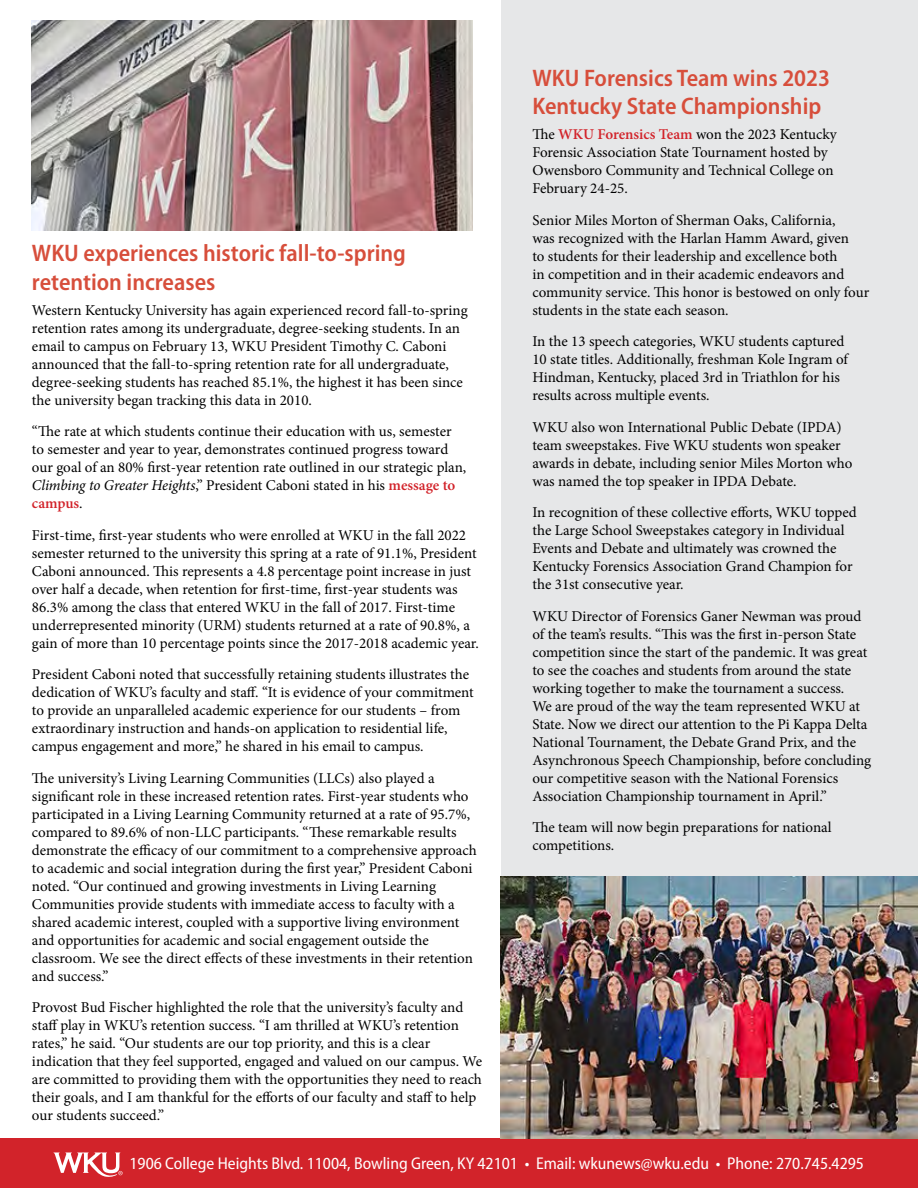
<style>
.page{position:relative;width:918px;height:1188px;background:#fff}
.page>*{position:absolute;margin:0;border:0;box-sizing:border-box;transform-origin:0 0}
.t1{font:600 semi-condensed 24px/28.8px "Myriad Pro";color:#d74e3b}
.t2{font:semi-condensed 17.1px "Myriad Pro";color:#fff}
.t3{font:15px/18px "Minion Pro";color:#000}
.s1{font-style:italic}
.s2{font-weight:600;color:#d2232a}
</style>
<div class="page">
<div style="left:501px;top:0;width:417px;height:1121px;background:#e6e7e8"></div>
<div style="left:0;top:1139px;width:918px;height:49px;background:#d2232a"></div>
<svg style="left:54px;top:1153px;width:69px;height:24px"></svg>
<img style="left:32px;top:20px;width:440px;height:210px">
<img style="left:501px;top:876px;width:417px;height:263px">
<h1 class="t1" style="left:32px;top:238px;width:375px">WKU experiences historic fall-to-spring retention increases</h1>
<p class="t3" style="left:32px;top:301px;width:437px">Western Kentucky University has again experienced record fall-to-spring retention rates among its undergraduate, degree-seeking students. In an email to campus on February 13, WKU President Timothy C. Caboni announced that the fall-to-spring retention rate for all undergraduate, degree-seeking students has reached 85.1%, the highest it has been since the university began tracking this data in 2010.</p>
<p class="t3" style="left:32px;top:422px;width:436px">“The rate at which students continue their education with us, semester to semester and year to year, demonstrates continued progress toward our goal of an 80% first-year retention rate outlined in our strategic plan, <span class="s1">Climbing to Greater Heights</span>,” President Caboni stated in his <span class="s2">message to campus</span>.</p>
<p class="t3" style="left:32px;top:526px;width:449px">First-time, first-year students who were enrolled at WKU in the fall 2022 semester returned to the university this spring at a rate of 91.1%, President Caboni announced. This represents a 4.8 percentage point increase in just over half a decade, when retention for first-time, first-year students was 86.3% among the class that entered WKU in the fall of 2017. First-time underrepresented minority (URM) students returned at a rate of 90.8%, a gain of more than 10 percentage points since the 2017-2018 academic year.</p>
<p class="t3" style="left:32px;top:665px;width:443px">President Caboni noted that successfully retaining students illustrates the dedication of WKU’s faculty and staff. “It is evidence of your commitment to provide an unparalleled academic experience for our students – from extraordinary instruction and hands-on application to residential life, campus engagement and more,” he shared in his email to campus.</p>
<p class="t3" style="left:32px;top:769px;width:446px">The university’s Living Learning Communities (LLCs) also played a significant role in these increased retention rates. First-year students who participated in a Living Learning Community returned at a rate of 95.7%, compared to 89.6% of non-LLC participants. “These remarkable results demonstrate the efficacy of our commitment to a comprehensive approach to academic and social integration during the first year,” President Caboni noted. “Our continued and growing investments in Living Learning Communities provide students with immediate access to faculty with a shared academic interest, coupled with a supportive living environment and opportunities for academic and social engagement outside the classroom. We see the direct effects of these investments in their retention and success.”</p>
<p class="t3" style="left:32px;top:998px;width:452px">Provost Bud Fischer highlighted the role that the university’s faculty and staff play in WKU’s retention success. “I am thrilled at WKU’s retention rates,” he said. “Our students are our top priority, and this is a clear indication that they feel supported, engaged and valued on our campus. We are committed to providing them with the opportunities they need to reach their goals, and I am thankful for the efforts of our faculty and staff to help our students succeed.”</p>
<h1 class="t1" style="left:532px;top:63px;width:299px">WKU Forensics Team wins 2023<br>Kentucky State Championship</h1>
<p class="t3" style="left:532px;top:125px;width:306px">The <span class="s2">WKU Forensics Team</span> won the 2023 Kentucky Forensic Association State Tournament hosted by Owensboro Community and Technical College on February 24-25.</p>
<p class="t3" style="left:532px;top:211px;width:338px">Senior Miles Morton of Sherman Oaks, California,<br>was recognized with the Harlan Hamm Award, given<br>to students for their leadership and excellence both<br>in competition and in their academic endeavors and community service. This honor is bestowed on only four students in the state each season.</p>
<p class="t3" style="left:532px;top:332px;width:317px">In the 13 speech categories, WKU students captured 10 state titles. Additionally, freshman Kole Ingram of Hindman, Kentucky, placed 3rd in Triathlon for his results across multiple events.</p>
<p class="t3" style="left:532px;top:418px;width:321px">WKU also won International Public Debate (IPDA) team sweepstakes. Five WKU students won speaker awards in debate, including senior Miles Morton who was named the top speaker in IPDA Debate.</p>
<p class="t3" style="left:532px;top:503px;width:326px">In recognition of these collective efforts, WKU topped the Large School Sweepstakes category in Individual Events and Debate and ultimately was crowned the Kentucky Forensics Association Grand Champion for the 31st consecutive year.</p>
<p class="t3" style="left:532px;top:607px;width:340px">WKU Director of Forensics Ganer Newman was proud of the team’s results. “This was the first in-person State competition since the start of the pandemic. It was great to see the coaches and students from around the state working together to make the tournament a success.<br>We are proud of the way the team represented WKU at State. Now we direct our attention to the Pi Kappa Delta National Tournament, the Debate Grand Prix, and the Asynchronous Speech Championship, before concluding our competitive season with the National Forensics Association Championship tournament in April.”</p>
<p class="t3" style="left:532px;top:818px;width:301px">The team will now begin preparations for national competitions.</p>
<p class="t2" style="left:130px;top:1153px;width:736px">1906 College Heights Blvd. 11004, Bowling Green, KY 42101 • Email: wkunews@wku.edu • Phone: 270.745.4295</p>
</div>
